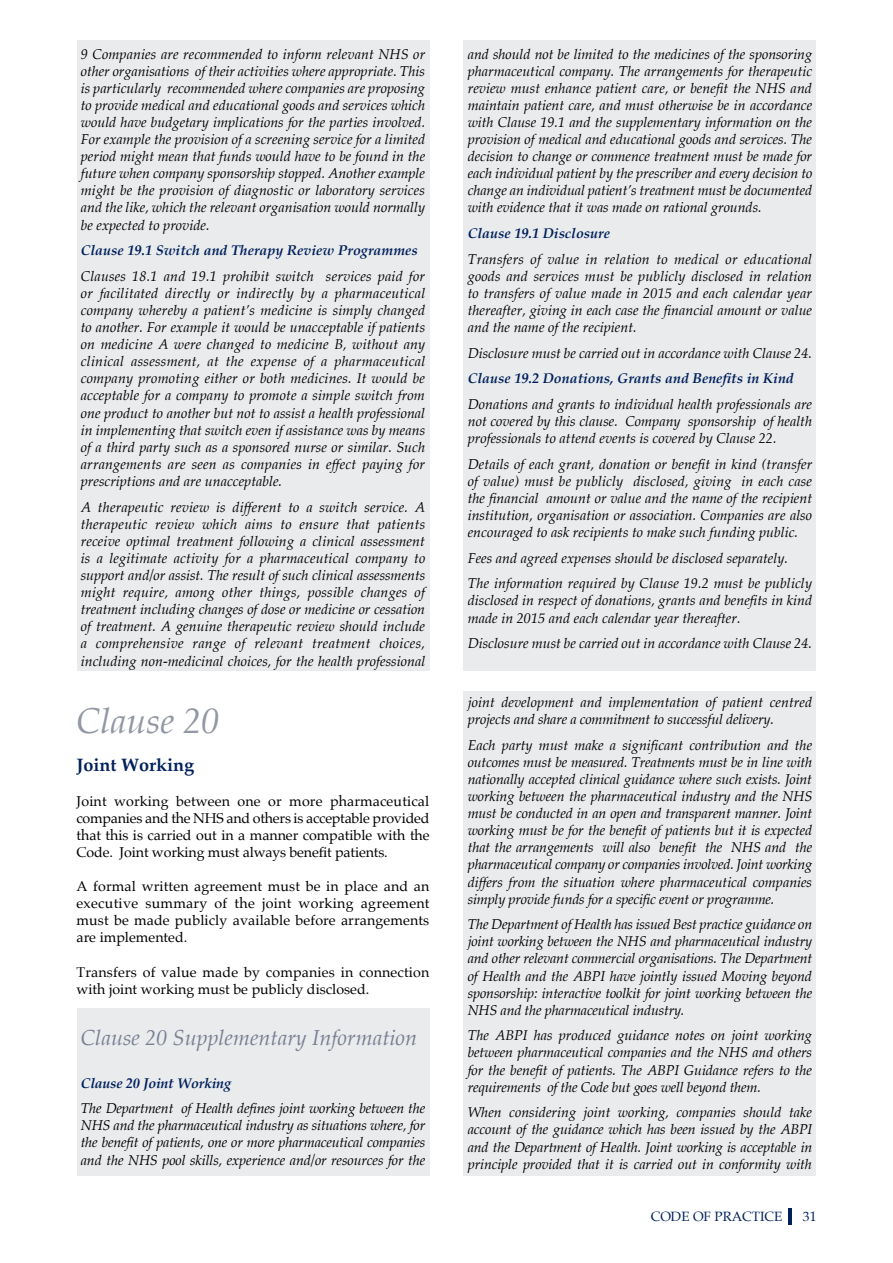
<style>
.page{position:relative;width:893px;height:1263px;background:#fff}
.page>*{position:absolute;margin:0;border:0;box-sizing:border-box;transform-origin:0 0}
.t1{font:italic 36px "Palatino";color:#9297a4}
.t2{font:italic 21.75px "Palatino";color:#7a8092}
.t3{font:700 18px "Palatino";color:#00205b}
.t4{font:italic 14.25px/17.1px "Palatino";color:#000;text-align:justify}
.t5{font:14.25px/17.1px "Palatino";color:#000;text-align:justify}
.t6{font:italic 700 14.25px "Palatino";color:#00205b}
.t7{font:13.5px "Palatino";color:#00205b}
</style>
<div class="page">
<div style="left:77px;top:40px;width:352px;height:630px;background:#e9ebed"></div>
<div style="left:463px;top:40px;width:353px;height:630px;background:#e9ebed"></div>
<div style="left:463px;top:692px;width:353px;height:484px;background:#e9ebed"></div>
<div style="left:77px;top:1008px;width:352px;height:168px;background:#e9ebed"></div>
<hr style="left:789px;top:1208px;width:3px;height:17px;background:#00205b">
<p class="t4" style="left:81px;top:45px;width:346px">9 Companies are recommended to inform relevant NHS or other organisations of their activities where appropriate. This is particularly recommended where companies are proposing to provide medical and educational goods and services which would have budgetary implications for the parties involved.<br>For example the provision of a screening service for a limited period might mean that funds would have to be found in the future when company sponsorship stopped. Another example might be the provision of diagnostic or laboratory services and the like, which the relevant organisation would normally be expected to provide.</p>
<p class="t6" style="left:81px;top:238px;width:339px">Clause 19.1 Switch and Therapy Review Programmes</p>
<p class="t4" style="left:81px;top:267px;width:346px">Clauses 18.1 and 19.1 prohibit switch services paid for or facilitated directly or indirectly by a pharmaceutical company whereby a patient’s medicine is simply changed to another. For example it would be unacceptable if patients on medicine A were changed to medicine B, without any clinical assessment, at the expense of a pharmaceutical company promoting either or both medicines. It would be acceptable for a company to promote a simple switch from one product to another but not to assist a health professional in implementing that switch even if assistance was by means of a third party such as a sponsored nurse or similar. Such arrangements are seen as companies in effect paying for prescriptions and are unacceptable.</p>
<p class="t4" style="left:81px;top:498px;width:346px">A therapeutic review is different to a switch service. A therapeutic review which aims to ensure that patients receive optimal treatment following a clinical assessment is a legitimate activity for a pharmaceutical company to support and/or assist. The result of such clinical assessments might require, among other things, possible changes of treatment including changes of dose or medicine or cessation of treatment. A genuine therapeutic review should include a comprehensive range of relevant treatment choices, including non-medicinal choices, for the health professional</p>
<h1 class="t1" style="left:77px;top:690px;width:145px">Clause 20</h1>
<p class="t3" style="left:77px;top:750px;width:119px">Joint Working</p>
<p class="t5" style="left:77px;top:792px;width:355px">Joint working between one or more pharmaceutical companies and the NHS and others is acceptable provided that this is carried out in a manner compatible with the Code. Joint working must always benefit patients.</p>
<p class="t5" style="left:77px;top:877px;width:355px">A formal written agreement must be in place and an executive summary of the joint working agreement must be made publicly available before arrangements are implemented.</p>
<p class="t5" style="left:77px;top:963px;width:354px">Transfers of value made by companies in connection with joint working must be publicly disclosed.</p>
<h2 class="t2" style="left:81px;top:1019px;width:338px">Clause 20 Supplementary Information</h2>
<p class="t6" style="left:81px;top:1071px;width:152px">Clause 20 Joint Working</p>
<p class="t4" style="left:81px;top:1099px;width:346px">The Department of Health defines joint working between the NHS and the pharmaceutical industry as situations where, for the benefit of patients, one or more pharmaceutical companies and the NHS pool skills, experience and/or resources for the</p>
<p class="t4" style="left:468px;top:45px;width:346px">and should not be limited to the medicines of the sponsoring pharmaceutical company. The arrangements for therapeutic review must enhance patient care, or benefit the NHS and maintain patient care, and must otherwise be in accordance with Clause 19.1 and the supplementary information on the provision of medical and educational goods and services. The decision to change or commence treatment must be made for each individual patient by the prescriber and every decision to change an individual patient’s treatment must be documented with evidence that it was made on rational grounds.</p>
<p class="t6" style="left:468px;top:221px;width:144px">Clause 19.1 Disclosure</p>
<p class="t4" style="left:468px;top:250px;width:346px">Transfers of value in relation to medical or educational goods and services must be publicly disclosed in relation to transfers of value made in 2015 and each calendar year thereafter, giving in each case the financial amount or value and the name of the recipient.</p>
<p class="t4" style="left:468px;top:344px;width:346px">Disclosure must be carried out in accordance with Clause 24.</p>
<p class="t6" style="left:468px;top:367px;width:328px">Clause 19.2 Donations, Grants and Benefits in Kind</p>
<p class="t4" style="left:468px;top:395px;width:346px">Donations and grants to individual health professionals are not covered by this clause. Company sponsorship of health professionals to attend events is covered by Clause 22.</p>
<p class="t4" style="left:468px;top:455px;width:346px">Details of each grant, donation or benefit in kind (transfer of value) must be publicly disclosed, giving in each case the financial amount or value and the name of the recipient institution, organisation or association. Companies are also encouraged to ask recipients to make such funding public.</p>
<p class="t4" style="left:468px;top:545px;width:346px;line-height:25.7px">Fees and agreed expenses should be disclosed separately.<br>The information required by Clause 19.2 must be publicly</p>
<p class="t4" style="left:468px;top:592px;width:346px">disclosed in respect of donations, grants and benefits in kind made in 2015 and each calendar year thereafter.</p>
<p class="t4" style="left:468px;top:634px;width:346px">Disclosure must be carried out in accordance with Clause 24.</p>
<p class="t4" style="left:468px;top:693px;width:346px">joint development and implementation of patient centred projects and share a commitment to successful delivery.</p>
<p class="t4" style="left:468px;top:736px;width:346px">Each party must make a significant contribution and the outcomes must be measured. Treatments must be in line with nationally accepted clinical guidance where such exists. Joint working between the pharmaceutical industry and the NHS must be conducted in an open and transparent manner. Joint working must be for the benefit of patients but it is expected that the arrangements will also benefit the NHS and the pharmaceutical company or companies involved. Joint working differs from the situation where pharmaceutical companies simply provide funds for a specific event or programme.</p>
<p class="t4" style="left:468px;top:916px;width:346px">The Department of Health has issued Best practice guidance on joint working between the NHS and pharmaceutical industry and other relevant commercial organisations. The Department of Health and the ABPI have jointly issued Moving beyond sponsorship: interactive toolkit for joint working between the NHS and the pharmaceutical industry.</p>
<p class="t4" style="left:468px;top:1027px;width:346px">The ABPI has produced guidance notes on joint working between pharmaceutical companies and the NHS and others for the benefit of patients. The ABPI Guidance refers to the requirements of the Code but goes well beyond them.</p>
<p class="t4" style="left:468px;top:1104px;width:346px">When considering joint working, companies should take account of the guidance which has been issued by the ABPI and the Department of Health. Joint working is acceptable in principle provided that it is carried out in conformity with</p>
<p class="t7" style="left:651px;top:1205px;width:133px">CODE OF PRACTICE</p>
<p class="t7" style="left:803px;top:1205px;width:15px">31</p>
</div>
